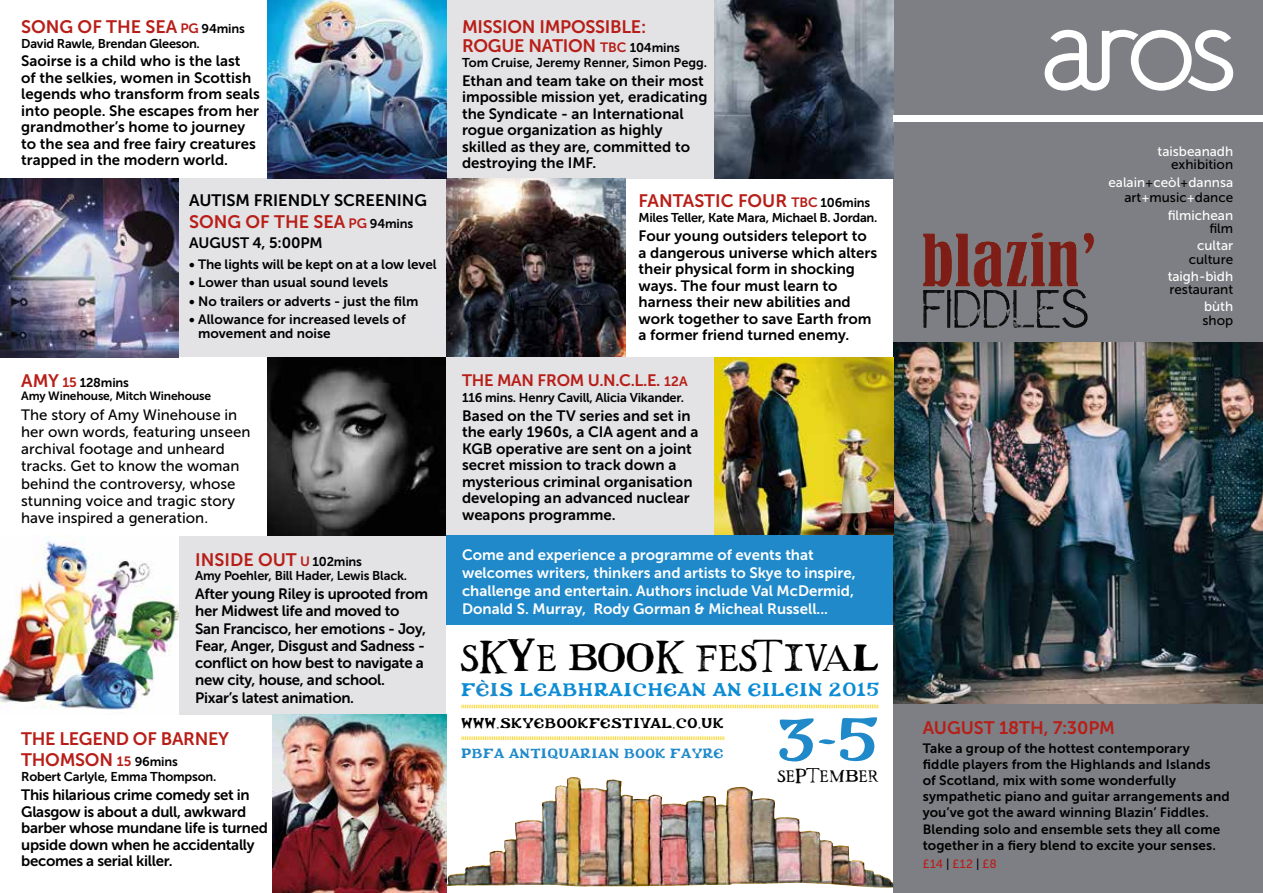
<style>
.page{position:relative;width:1263px;height:893px;background:#fff}
.page>*{position:absolute;margin:0;border:0;box-sizing:border-box;transform-origin:0 0}
.t1{font:63px "Flower Power";color:#1f89ca}
.t2{font:42.75px "Westsac";color:#000}
.t3{font:19.35px "Flower Power";color:#0c8cd5}
.t4{font:19.05px "Westsac";color:#000}
.t5{font:18px/21.6px "Museo Sans 700";letter-spacing:-.015em;color:#b81e18}
.t6{font:16.5px "Museo Sans 700";letter-spacing:-.005em;color:#000}
.t7{font:16.5px "Museo Sans 700";letter-spacing:-.015em;color:#b81e18}
.t8{font:15px/16.5px "Museo Sans 700";color:#000}
.t9{font:15px/17.2px "Museo Sans 700";letter-spacing:-.02em;color:#000}
.t10{font:15px/18px "Museo Sans 700";color:#fff}
.t11{font:15px/17.2px "Museo Sans 500";color:#000}
.t12{font:14.85px "Flower Power";color:#000}
.t13{font:14.1px "Flower Power";color:#1f89ca}
.t14{font:13.5px/16.2px "Museo Sans 700";letter-spacing:.005em;color:#000}
.t15{font:13.5px/18px "Museo Sans 500";color:#fff;text-align:right}
.t16{font:13.5px/18px "Museo Sans 500";color:#000;text-align:right}
.t17{font:12.75px "Museo Sans 700";letter-spacing:-.015em;color:#000}
.t18{font:12px "Museo Sans 700";letter-spacing:-.015em;color:#000}
.t19{font:12px "Museo Sans 500";color:#b81e18}
.s1{font-size:13.5px}
.s2{font-size:12.75px;color:#000}
.s3{font-size:18px;color:#b81e18}
.s4{font-size:13.5px;color:#b81e18}
.s5{color:#1f89ca}
.s6{color:#000}
.s7{font-size:12px;color:#000}
.s8{font-size:12px;color:#fff}
.s9{color:#fff}
</style>
<div class="page">
<div style="left:893px;top:0;width:370px;height:893px;background:#7e7f84"></div>
<img style="left:893px;top:342px;width:370px;height:362px">
<div style="left:0;top:179px;width:446px;height:178px;background:#e3e2e4"></div>
<div style="left:446px;top:0;width:447px;height:179px;background:#e3e2e4"></div>
<div style="left:179px;top:536px;width:267px;height:178px;background:#e3e2e4"></div>
<img style="left:446px;top:679px;width:447px;height:214px">
<img style="left:0;top:179px;width:179px;height:178px">
<img style="left:268px;top:357px;width:178px;height:179px">
<img style="left:446px;top:179px;width:179px;height:178px">
<img style="left:714px;top:0;width:179px;height:179px">
<img style="left:0;top:536px;width:179px;height:174px">
<img style="left:272px;top:714px;width:174px;height:179px">
<img style="left:268px;top:0;width:178px;height:179px">
<svg style="left:1045px;top:30px;width:189px;height:61px"></svg>
<div style="left:893px;top:115px;width:370px;height:6px;background:#fff"></div>
<div style="left:446px;top:357px;width:447px;height:179px;background:#e3e2e4"></div>
<img style="left:714px;top:357px;width:179px;height:179px">
<img style="left:922px;top:232px;width:172px;height:96px">
<img style="left:472px;top:777px;width:100px;height:89px">
<svg style="left:461px;top:704px;width:417px;height:5px;background:#fbeeae"></svg>
<svg style="left:462px;top:736px;width:262px;height:4px"></svg>
<svg style="left:481px;top:680px;width:4px;height:3px"></svg>
<div style="left:446px;top:536px;width:447px;height:89px;background:#1f89ca"></div>
<p class="t5" style="left:21px;top:16px;width:225px">SONG OF THE SEA <span class="s1">PG</span> <span class="s2">94mins</span></p>
<p class="t17" style="left:21px;top:36px;width:180px">David Rawle, Brendan Gleeson.</p>
<p class="t8" style="left:21px;top:53px;width:240px">Saoirse is a child who is the last<br>of the selkies, women in Scottish legends who transform from seals into people. She escapes from her grandmother’s home to journey to the sea and free fairy creatures trapped in the modern world.</p>
<p class="t6" style="left:189px;top:191px;width:239px">AUTISM FRIENDLY SCREENING</p>
<p class="t5" style="left:189px;top:211px;width:225px">SONG OF THE SEA <span class="s1">PG</span> <span class="s2">94mins</span></p>
<p class="t8" style="left:189px;top:235px;width:135px">AUGUST 4, 5:00PM</p>
<p class="t14" style="left:189px;top:256px;width:249px">• The lights will be kept on at a low level</p>
<p class="t14" style="left:189px;top:274px;width:201px">• Lower than usual sound levels</p>
<p class="t14" style="left:189px;top:293px;width:231px">• No trailers or adverts - just the film</p>
<p class="t14" style="left:198px;top:312px;width:209px;line-height:14.2px;text-indent:-9px">• Allowance for increased levels of movement and noise</p>
<p class="t17" style="left:21px;top:375px;width:109px"><span class="s3">AMY</span> <span class="s4">15</span> 128mins</p>
<p class="t18" style="left:21px;top:389px;width:191px">Amy Winehouse, Mitch Winehouse</p>
<p class="t11" style="left:21px;top:406px;width:231px">The story of Amy Winehouse in her own words, featuring unseen archival footage and unheard tracks. Get to know the woman behind the controversy, whose stunning voice and tragic story have inspired a generation.</p>
<p class="t5" style="left:195px;top:549px;width:168px">INSIDE OUT <span class="s1">U</span> <span class="s2">102mins</span></p>
<p class="t17" style="left:195px;top:568px;width:213px">Amy Poehler, Bill Hader, Lewis Black.</p>
<p class="t9" style="left:195px;top:585px;width:234px">After young Riley is uprooted from her Midwest life and moved to<br>San Francisco, her emotions - Joy,<br>Fear, Anger, Disgust and Sadness - conflict on how best to navigate a new city, house, and school.<br>Pixar’s latest animation.</p>
<p class="t5" style="left:21px;top:728px;width:209px">THE LEGEND OF BARNEY<br>THOMSON <span class="s1">15</span> <span class="s2">96mins</span></p>
<p class="t17" style="left:21px;top:770px;width:197px">Robert Carlyle, Emma Thompson.</p>
<p class="t9" style="left:21px;top:786px;width:248px;line-height:16.5px">This hilarious crime comedy set in<br>Glasgow is about a dull, awkward barber whose mundane life is turned upside down when he accidentally becomes a serial killer.</p>
<p class="t5" style="left:462px;top:17px;width:219px;line-height:19.5px">MISSION IMPOSSIBLE:<br>ROGUE NATION <span class="s1">TBC</span> <span class="s2">104mins</span></p>
<p class="t17" style="left:462px;top:56px;width:247px">Tom Cruise, Jeremy Renner, Simon Pegg.</p>
<p class="t8" style="left:462px;top:72px;width:247px">Ethan and team take on their most impossible mission yet, eradicating the Syndicate - an International rogue organization as highly skilled as they are, committed to destroying the IMF.</p>
<p class="t5" style="left:638px;top:190px;width:233px">FANTASTIC FOUR <span class="s1">TBC</span> <span class="s2">106mins</span></p>
<p class="t17" style="left:638px;top:211px;width:240px">Miles Teller, Kate Mara, Michael B. Jordan.</p>
<p class="t8" style="left:638px;top:228px;width:240px">Four young outsiders teleport to a dangerous universe which alters their physical form in shocking ways. The four must learn to harness their new abilities and work together to save Earth from a former friend turned enemy.</p>
<p class="t7" style="left:462px;top:371px;width:227px">THE MAN FROM U.N.C.L.E. <span class="s1">12A</span></p>
<p class="t17" style="left:462px;top:391px;width:224px">116 mins. Henry Cavill, Alicia Vikander.</p>
<p class="t8" style="left:462px;top:407px;width:238px">Based on the TV series and set in the early 1960s, a CIA agent and a<br>KGB operative are sent on a joint secret mission to track down a mysterious criminal organisation developing an advanced nuclear weapons programme.</p>
<p class="t10" style="left:462px;top:545px;width:395px">Come and experience a programme of events that welcomes writers, thinkers and artists to Skye to inspire, challenge and entertain. Authors include Val McDermid, Donald S. Murray, Rody Gorman &amp; Micheal Russell...</p>
<h2 class="t2" style="left:460px;top:631px;width:420px">SKYE BOOK FESTIVAL</h2>
<p class="t3" style="left:461px;top:681px;width:421px">F<span class="s5">EI</span>S LEABHRAICHEAN AN EILEIN 2015</p>
<p class="t12" style="left:461px;top:716px;width:264px">WWW.SKYEBOOKFESTIVAL.CO.UK</p>
<p class="t13" style="left:461px;top:747px;width:264px">PBFA ANTIQUARIAN BOOK FAYRE</p>
<h1 class="t1" style="left:776px;top:711px;width:106px">3-5</h1>
<p class="t4" style="left:777px;top:764px;width:103px">SEPTEMBER</p>
<p class="t15" style="left:1157px;top:142px;width:77px">taisbeanadh</p>
<p class="t15" style="left:1108px;top:155px;width:126px"><span class="s6">exhibition </span>ealain<span class="s7">+</span>ceòl<span class="s7">+</span>dannsa</p>
<p class="t16" style="left:1124px;top:188px;width:110px">art<span class="s8">+</span>music<span class="s8">+</span>dance <span class="s9">filmichean</span></p>
<p class="t16" style="left:1209px;top:220px;width:25px">film</p>
<p class="t15" style="left:1197px;top:237px;width:38px">cultar</p>
<p class="t16" style="left:1189px;top:250px;width:46px">culture</p>
<p class="t15" style="left:1168px;top:267px;width:67px">taigh-bìdh</p>
<p class="t16" style="left:1169px;top:280px;width:65px">restaurant</p>
<p class="t15" style="left:1204px;top:297px;width:31px">bùth</p>
<p class="t16" style="left:1202px;top:311px;width:32px">shop</p>
<p class="t5" style="left:923px;top:717px;width:194px">AUGUST 18TH, 7:30PM</p>
<p class="t14" style="left:923px;top:740px;width:308px">Take a group of the hottest contemporary<br>fiddle players from the Highlands and Islands<br>of Scotland, mix with some wonderfully sympathetic piano and guitar arrangements and you’ve got the award winning Blazin’ Fiddles.<br>Blending solo and ensemble sets they all come together in a fiery blend to excite your senses.</p>
<p class="t19" style="left:923px;top:858px;width:76px">£14 <span class="s6">|</span> £12 <span class="s6">|</span> £8</p>
</div>
